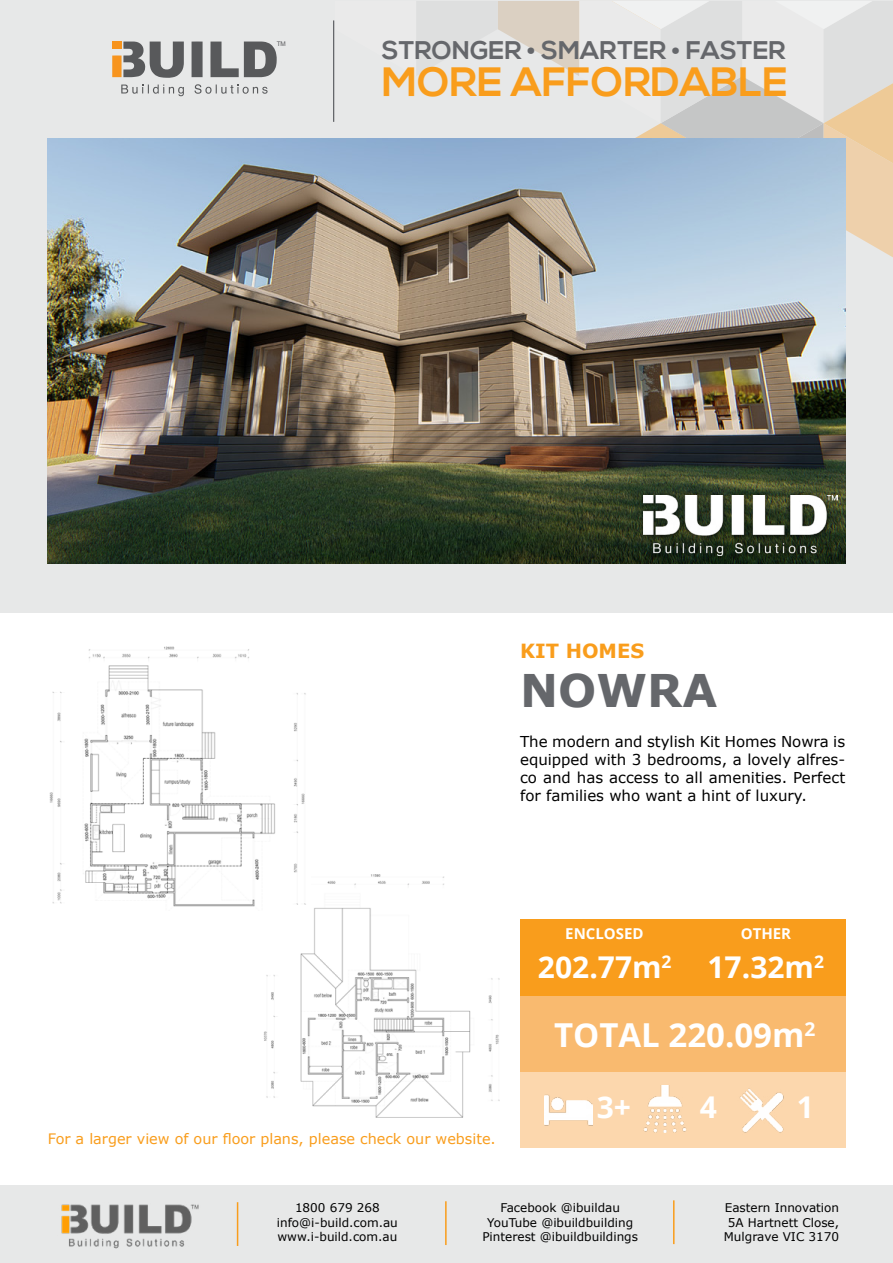
<style>
.page{position:relative;width:893px;height:1263px;background:#fff}
.page>*{position:absolute;margin:0;border:0;box-sizing:border-box;transform-origin:0 0}
.t1{font:700 45px "Verdana";color:#65676b}
.t2{font:700 40.95px "Nexa";color:#f99d1c}
.t3{font:700 33px "Open Sans";color:#fff}
.t4{font:700 30px "Open Sans";color:#fff}
.t5{font:700 25.5px "Nexa";color:#65676b}
.t6{font:700 19.5px "Verdana";color:#f99d1c}
.t7{font:15px/18px "Verdana";color:#000;text-align:justify}
.t8{font:700 15px "Open Sans";color:#fff}
.t9{font:14.4px "Verdana";color:#f99d1c}
.t10{font:12px/14.4px "Verdana";color:#000;text-align:center}
.t11{font:6.45px "Arial";color:#58585b}
</style>
<div class="page">
<img style="left:264px;top:874px;width:236px;height:244px">
<img style="left:49px;top:646px;width:261px;height:265px">
<div style="left:0;top:1186px;width:893px;height:77px;background:#e7e8e8"></div>
<hr style="left:237px;top:1202px;width:1px;height:44px;background:#f99d1c">
<img style="left:61px;top:1204px;width:138px;height:45px">
<hr style="left:673px;top:1200px;width:1px;height:44px;background:#f99d1c">
<hr style="left:445px;top:1201px;width:2px;height:44px;background:#f99d1c">
<div style="left:0;top:0;width:893px;height:612px;background:#e7e8e8"></div>
<svg style="left:498px;top:1px;width:395px;height:310px"></svg>
<hr style="left:333px;top:21px;width:1px;height:101px;background:#65676b">
<svg style="left:210px;top:42px;width:67px;height:35px"></svg>
<svg style="left:192px;top:42px;width:11px;height:35px"></svg>
<svg style="left:112px;top:42px;width:72px;height:36px"></svg>
<div style="left:112px;top:42px;width:10px;height:7px;background:#f7941e"></div>
<svg style="left:195px;top:84px;width:73px;height:10px"></svg>
<svg style="left:121px;top:85px;width:63px;height:11px"></svg>
<img style="left:48px;top:138px;width:797px;height:426px">
<div style="left:639px;top:492px;width:203px;height:69px;background:#000;opacity:.75"></div>
<img style="left:643px;top:495px;width:194px;height:61px">
<div style="left:520px;top:1072px;width:325px;height:76px;background:#fcd7ad"></div>
<div style="left:520px;top:996px;width:325px;height:76px;background:#f9ba6f"></div>
<div style="left:520px;top:919px;width:325px;height:77px;background:#f99d1c"></div>
<img style="left:544px;top:1094px;width:48px;height:32px">
<img style="left:643px;top:1085px;width:43px;height:48px">
<img style="left:740px;top:1088px;width:44px;height:45px">
<p class="t11" style="left:277px;top:40px;width:11px">TM</p>
<h3 class="t5" style="left:382px;top:36px;width:405px">STRONGER • SMARTER • FASTER</h3>
<h2 class="t2" style="left:382px;top:59px;width:407px">MORE AFFORDABLE</h2>
<h3 class="t6" style="left:520px;top:638px;width:126px">KIT HOMES</h3>
<h1 class="t1" style="left:520px;top:661px;width:199px">NOWRA</h1>
<p class="t7" style="left:520px;top:733px;width:327px">The modern and stylish Kit Homes Nowra is equipped with 3 bedrooms, a lovely alfres&shy;co and has access to all amenities. Perfect for families who want a hint of luxury.</p>
<p class="t8" style="left:565px;top:923px;width:80px">ENCLOSED</p>
<h3 class="t4" style="left:538px;top:946px;width:135px">202.77m<sup>2</sup></h3>
<p class="t8" style="left:741px;top:923px;width:52px">OTHER</p>
<h3 class="t4" style="left:707px;top:946px;width:118px">17.32m<sup>2</sup></h3>
<h3 class="t3" style="left:554px;top:1011px;width:263px">TOTAL 220.09m<sup>2</sup></h3>
<h3 class="t4" style="left:597px;top:1086px;width:36px">3+</h3>
<h3 class="t4" style="left:700px;top:1086px;width:19px">4</h3>
<h3 class="t4" style="left:797px;top:1086px;width:19px">1</h3>
<p class="t9" style="left:48px;top:1129px;width:450px">For a larger view of our floor plans, please check our website.</p>
<p class="t10" style="left:277px;top:1201px;width:123px">1800 679 268 info@i-build.com.au www.i-build.com.au</p>
<p class="t10" style="left:482px;top:1201px;width:157px">Facebook @ibuildau<br>YouTube @ibuildbuilding<br>Pinterest @ibuildbuildings</p>
<p class="t10" style="left:724px;top:1201px;width:117px">Eastern Innovation<br>5A Hartnett Close,<br>Mulgrave VIC 3170</p>
</div>
